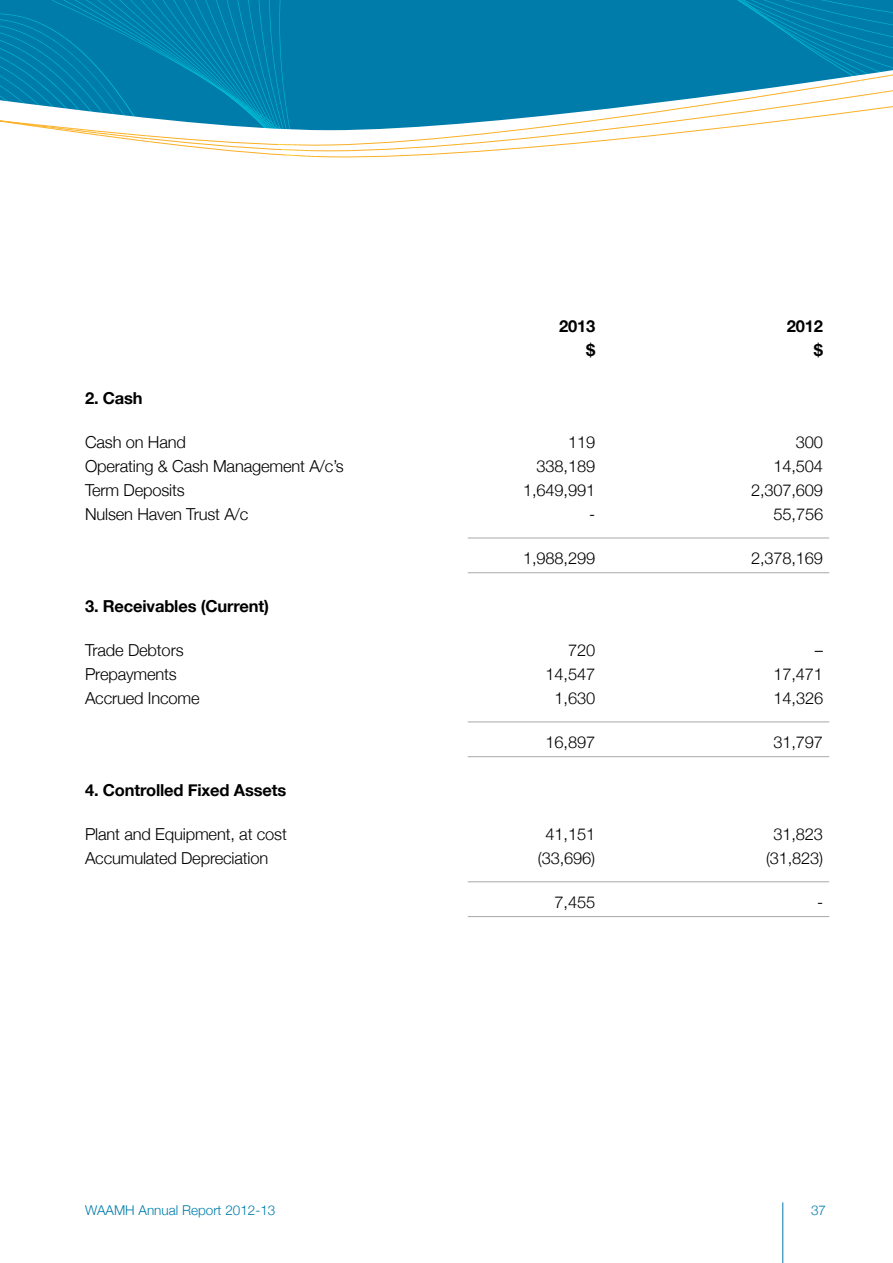
<style>
.page{position:relative;width:893px;height:1263px;background:#fff}
.page>*{position:absolute;margin:0;border:0;box-sizing:border-box;transform-origin:0 0}
.t1{font:300 16.5px "Helvetica Neue";letter-spacing:-.01em;color:#000}
.t2{font:700 16.5px "Helvetica Neue";letter-spacing:-.01em;color:#000}
.t3{font:300 13.5px "Helvetica Neue";color:#007cab}
</style>
<div class="page">
<svg style="left:196px;top:0;width:697px;height:158px;fill:#007cab"></svg>
<svg style="left:0;top:0;width:196px;height:148px;fill:#007cab"></svg>
<hr style="left:782px;top:1202px;width:1px;height:61px;background:#007cab">
<hr style="left:468px;top:538px;width:361px;height:1px;background:#a7a9ac">
<hr style="left:468px;top:572px;width:361px;height:1px;background:#a7a9ac">
<hr style="left:468px;top:721px;width:361px;height:1px;background:#a7a9ac">
<hr style="left:468px;top:756px;width:361px;height:1px;background:#a7a9ac">
<hr style="left:468px;top:881px;width:361px;height:1px;background:#a7a9ac">
<hr style="left:468px;top:916px;width:361px;height:1px;background:#a7a9ac">
<p class="t2" style="left:559px;top:311px;width:38px">2013</p>
<p class="t2" style="left:787px;top:311px;width:38px">2012</p>
<p class="t2" style="left:586px;top:335px;width:11px">$</p>
<p class="t2" style="left:814px;top:335px;width:11px">$</p>
<p class="t2" style="left:85px;top:383px;width:59px">2. Cash</p>
<p class="t1" style="left:85px;top:429px;width:102px">Cash on Hand</p>
<p class="t1" style="left:568px;top:429px;width:29px">119</p>
<p class="t1" style="left:796px;top:429px;width:29px">300</p>
<p class="t1" style="left:85px;top:453px;width:260px">Operating &amp; Cash Management A/c’s</p>
<p class="t1" style="left:537px;top:453px;width:60px">338,189</p>
<p class="t1" style="left:773px;top:453px;width:51px">14,504</p>
<p class="t1" style="left:85px;top:477px;width:101px">Term Deposits</p>
<p class="t1" style="left:523px;top:477px;width:74px">1,649,991</p>
<p class="t1" style="left:751px;top:477px;width:74px">2,307,609</p>
<p class="t1" style="left:85px;top:501px;width:165px">Nulsen Haven Trust A/c</p>
<p class="t1" style="left:589px;top:501px;width:8px">-</p>
<p class="t1" style="left:774px;top:501px;width:51px">55,756</p>
<p class="t1" style="left:523px;top:545px;width:74px">1,988,299</p>
<p class="t1" style="left:751px;top:545px;width:74px">2,378,169</p>
<p class="t2" style="left:85px;top:591px;width:185px">3. Receivables (Current)</p>
<p class="t1" style="left:85px;top:637px;width:100px">Trade Debtors</p>
<p class="t1" style="left:568px;top:637px;width:29px">720</p>
<p class="t1" style="left:815px;top:637px;width:10px">–</p>
<p class="t1" style="left:85px;top:661px;width:93px">Prepayments</p>
<p class="t1" style="left:546px;top:661px;width:51px">14,547</p>
<p class="t1" style="left:773px;top:661px;width:51px">17,471</p>
<p class="t1" style="left:85px;top:685px;width:116px">Accrued Income</p>
<p class="t1" style="left:555px;top:685px;width:42px">1,630</p>
<p class="t1" style="left:774px;top:685px;width:51px">14,326</p>
<p class="t1" style="left:546px;top:729px;width:51px">16,897</p>
<p class="t1" style="left:773px;top:729px;width:51px">31,797</p>
<p class="t2" style="left:85px;top:775px;width:203px">4. Controlled Fixed Assets</p>
<p class="t1" style="left:85px;top:821px;width:203px">Plant and Equipment, at cost</p>
<p class="t1" style="left:546px;top:821px;width:51px">41,151</p>
<p class="t1" style="left:773px;top:821px;width:51px">31,823</p>
<p class="t1" style="left:85px;top:845px;width:185px">Accumulated Depreciation</p>
<p class="t1" style="left:538px;top:845px;width:59px">(33,696)</p>
<p class="t1" style="left:766px;top:845px;width:59px">(31,823)</p>
<p class="t1" style="left:555px;top:888px;width:42px">7,455</p>
<p class="t1" style="left:817px;top:888px;width:8px">-</p>
<p class="t3" style="left:85px;top:1200px;width:192px">WAAMH Annual Report 2012-13</p>
<p class="t3" style="left:811px;top:1200px;width:17px">37</p>
</div>
